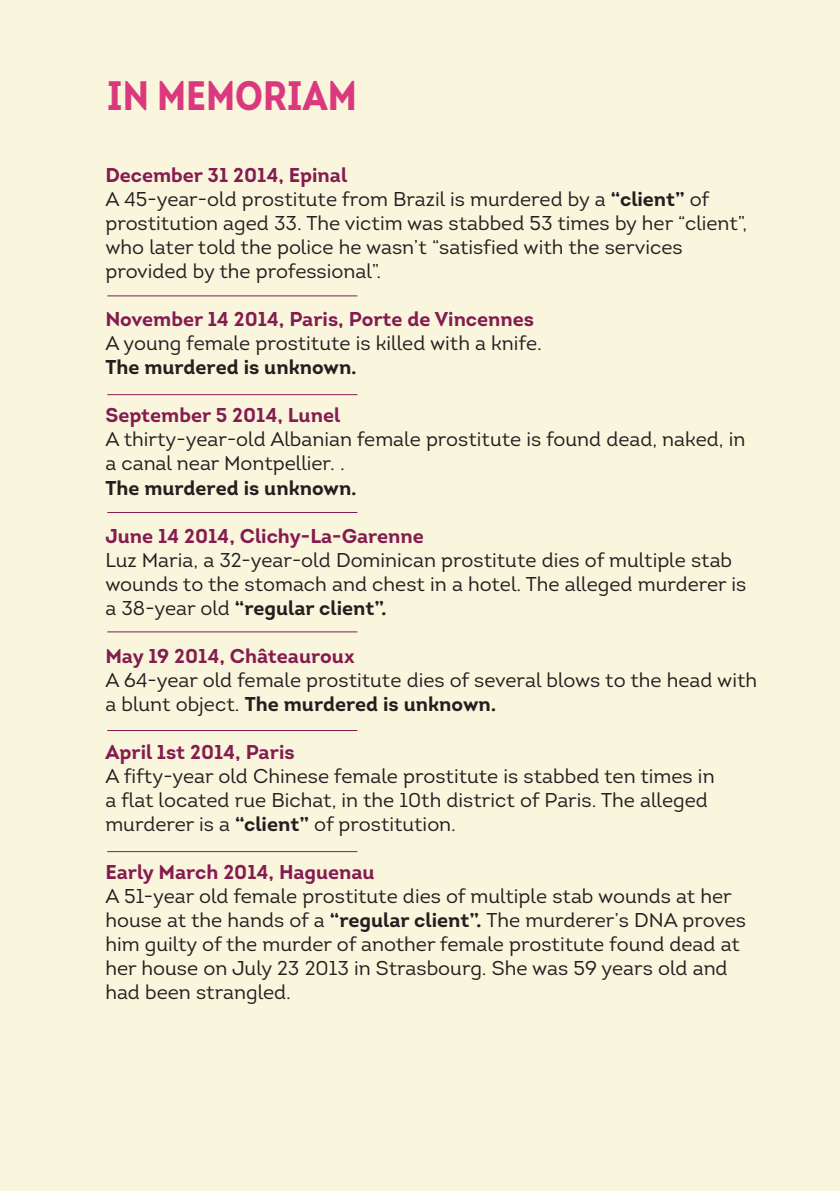
<style>
.page{position:relative;width:840px;height:1191px;background:#fff}
.page>*{position:absolute;margin:0;border:0;box-sizing:border-box;transform-origin:0 0}
.t1{font:700 41px "Intro Cond";color:#db397e}
.t2{font:20px/24px "Intro";color:#231f20}
.t3{font:700 20px "Intro";color:#851c50}
.t4{font:700 20px "Intro";color:#231f20}
.s1{font-weight:700;color:#851c50}
.s2{font-weight:700}
</style>
<div class="page">
<div style="left:0;top:0;width:839px;height:1191px;background:#f9f6dd"></div>
<hr style="left:107px;top:295px;width:250px;height:1px;background:#851c50">
<hr style="left:107px;top:512px;width:250px;height:1px;background:#851c50">
<hr style="left:107px;top:631px;width:250px;height:1px;background:#851c50">
<hr style="left:107px;top:730px;width:250px;height:1px;background:#851c50">
<hr style="left:107px;top:851px;width:250px;height:1px;background:#851c50">
<hr style="left:107px;top:394px;width:250px;height:1px;background:#851c50">
<h1 class="t1" style="left:107px;top:70px;width:251px">IN MEMORIAM</h1>
<p class="t2" style="left:105px;top:163px;width:643px"><span class="s1">December 31 2014, Epinal<br></span>A 45-year-old prostitute from Brazil is murdered by a <span class="s2">“client”</span> of prostitution aged 33. The victim was stabbed 53 times by her “client”, who later told the police he wasn’t “satisfied with the services provided by the professional”.</p>
<p class="t3" style="left:105px;top:307px;width:430px">November 14 2014, Paris, Porte de Vincennes</p>
<p class="t2" style="left:105px;top:331px;width:438px">A young female prostitute is killed with a knife.</p>
<p class="t4" style="left:105px;top:355px;width:253px">The murdered is unknown.</p>
<p class="t3" style="left:105px;top:403px;width:236px">September 5 2014, Lunel</p>
<p class="t2" style="left:105px;top:427px;width:641px">A thirty-year-old Albanian female prostitute is found dead, naked, in a canal near Montpellier. .</p>
<p class="t4" style="left:105px;top:475px;width:253px">The murdered is unknown.</p>
<p class="t3" style="left:105px;top:523px;width:320px">June 14 2014, Clichy-La-Garenne</p>
<p class="t2" style="left:105px;top:547px;width:642px">Luz Maria, a 32-year-old Dominican prostitute dies of multiple stab wounds to the stomach and chest in a hotel. The alleged murderer is a 38-year old <span class="s2">“regular client”.</span></p>
<p class="t3" style="left:105px;top:643px;width:250px">May 19 2014, Châteauroux</p>
<p class="t2" style="left:105px;top:667px;width:653px">A 64-year old female prostitute dies of several blows to the head with a blunt object. <span class="s2">The murdered is unknown.</span></p>
<p class="t3" style="left:105px;top:739px;width:191px">April 1st 2014, Paris</p>
<p class="t2" style="left:105px;top:763px;width:610px">A fifty-year old Chinese female prostitute is stabbed ten times in a flat located rue Bichat, in the 10th district of Paris. The alleged murderer is a <span class="s2">“client”</span> of prostitution.</p>
<p class="t3" style="left:105px;top:859px;width:271px">Early March 2014, Haguenau</p>
<p class="t2" style="left:105px;top:883px;width:641px">A 51-year old female prostitute dies of multiple stab wounds at her house at the hands of a <span class="s2">“regular client”.</span> The murderer’s DNA proves him guilty of the murder of another female prostitute found dead at her house on July 23 2013 in Strasbourg. She was 59 years old and had been strangled.</p>
</div>
